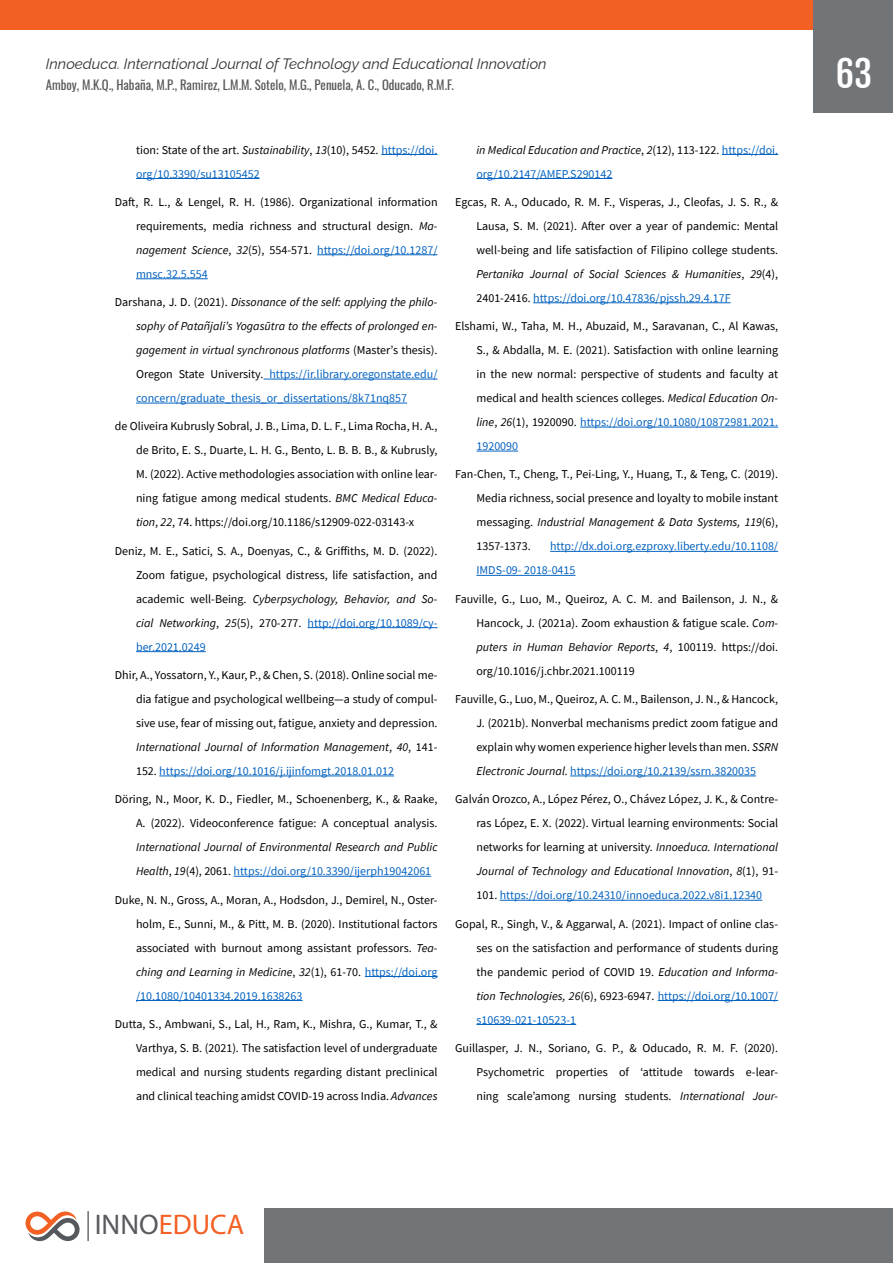
<style>
.page{position:relative;width:893px;height:1263px;background:#fff}
.page>*{position:absolute;margin:0;border:0;box-sizing:border-box;transform-origin:0 0}
.t1{font:36px "Fjalla One";color:#fff}
.t2{font:28.5px "Myriad Pro";color:#f26024}
.t3{font:italic 15px "Raleway";color:#333}
.t4{font:12.75px "Oswald";color:#57585a}
.REFERENCIAS{font:12px/24px "Source Sans Pro";color:#000;text-align:justify}
.REFERENCIAS-2{font:italic 12px/24px "Source Sans Pro";color:#000;text-align:justify}
.REFERENCIAS-3{font:12px/24px "Source Sans Pro";color:#0563c1}
.s1{color:#000}
.s2{font-style:italic;color:#000}
.s3{font-style:italic}
.s4{color:#0563c1}
.s5{font-style:normal}
.s6{font-style:normal;color:#0563c1}
.s7{color:#585a5e}
</style>
<div class="page">
<div style="left:0;top:0;width:893px;height:30px;background:#f26024"></div>
<hr style="left:0;top:0;width:1px;height:112px;background:#727578">
<div style="left:814px;top:0;width:79px;height:112px;background:#727578"></div>
<div style="left:264px;top:1209px;width:629px;height:54px;background:#727578"></div>
<img style="left:87px;top:1211px;width:2px;height:30px">
<svg style="left:26px;top:1211px;width:54px;height:30px"></svg>
<hr style="left:381px;top:154px;width:57px;height:1px;background:#0563c1">
<hr style="left:136px;top:178px;width:124px;height:1px;background:#0563c1">
<hr style="left:317px;top:254px;width:121px;height:1px;background:#0563c1">
<hr style="left:136px;top:278px;width:72px;height:1px;background:#0563c1">
<hr style="left:263px;top:379px;width:175px;height:1px;background:#0563c1">
<hr style="left:136px;top:403px;width:271px;height:1px;background:#0563c1">
<hr style="left:308px;top:627px;width:130px;height:1px;background:#0563c1">
<hr style="left:136px;top:651px;width:70px;height:1px;background:#0563c1">
<hr style="left:159px;top:776px;width:235px;height:1px;background:#0563c1">
<hr style="left:234px;top:876px;width:197px;height:1px;background:#0563c1">
<hr style="left:365px;top:976px;width:73px;height:1px;background:#0563c1">
<hr style="left:136px;top:1000px;width:166px;height:1px;background:#0563c1">
<hr style="left:722px;top:154px;width:56px;height:1px;background:#0563c1">
<hr style="left:476px;top:178px;width:136px;height:1px;background:#0563c1">
<hr style="left:533px;top:302px;width:198px;height:1px;background:#0563c1">
<hr style="left:580px;top:427px;width:198px;height:1px;background:#0563c1">
<hr style="left:476px;top:451px;width:42px;height:1px;background:#0563c1">
<hr style="left:550px;top:551px;width:228px;height:1px;background:#0563c1">
<hr style="left:476px;top:575px;width:99px;height:1px;background:#0563c1">
<hr style="left:570px;top:776px;width:186px;height:1px;background:#0563c1">
<hr style="left:500px;top:900px;width:262px;height:1px;background:#0563c1">
<hr style="left:658px;top:1000px;width:120px;height:1px;background:#0563c1">
<hr style="left:476px;top:1024px;width:100px;height:1px;background:#0563c1">
<p class="t3" style="left:46px;top:51px;width:502px">Innoeduca. International Journal of Technology and Educational Innovation</p>
<p class="t4" style="left:46px;top:74px;width:409px">Amboy, M.K.Q., Habaña, M.P., Ramirez, L.M.M. Sotelo, M.G., Penuela, A. C., Oducado, R.M.F.</p>
<p class="REFERENCIAS-3" style="left:136px;top:138px;width:303px"><span class="s1">tion: State of the art.</span> <span class="s2">Sustainability</span><span class="s1">,</span> <span class="s2">13</span><span class="s1">(10), 5452.</span> https://doi. org/10.3390/su13105452</p>
<p class="REFERENCIAS" style="left:136px;top:190px;width:303px;text-indent:-21px">Daft, R. L., &amp; Lengel, R. H. (1986). Organizational information requirements, media richness and structural design. <span class="s3">Ma&shy;nagement Science</span>, <span class="s3">32</span>(5), 554-571. <span class="s4">https://doi.org/10.1287/ mnsc.32.5.554</span></p>
<p class="REFERENCIAS-2" style="left:136px;top:290px;width:303px;text-indent:-21px"><span class="s5">Darshana, J. D. (2021).</span> Dissonance of the self: applying the philo&shy;sophy of Patañjali’s Yogasūtra to the effects of prolonged en&shy;gagement in virtual synchronous platforms <span class="s5">(Master’s thesis).<br>Oregon State University.</span> <span class="s6">https://ir.library.oregonstate.edu/ concern/graduate_thesis_or_dissertations/8k71nq857</span></p>
<p class="REFERENCIAS" style="left:136px;top:414px;width:303px;text-indent:-21px">de Oliveira Kubrusly Sobral, J. B., Lima, D. L. F., Lima Rocha, H. A., de Brito, E. S., Duarte, L. H. G., Bento, L. B. B. B., &amp; Kubrusly, M. (2022). Active methodologies association with online lear&shy;ning fatigue among medical students. <span class="s3">BMC Medical Educa&shy;tion</span>, <span class="s3">22</span>, 74. https://doi.org/10.1186/s12909-022-03143-x</p>
<p class="REFERENCIAS" style="left:136px;top:539px;width:303px;text-indent:-21px">Deniz, M. E., Satici, S. A., Doenyas, C., &amp; Griffiths, M. D. (2022).<br>Zoom fatigue, psychological distress, life satisfaction, and academic well-Being. <span class="s3">Cyberpsychology, Behavior, and So&shy;cial Networking</span>, <span class="s3">25</span>(5), 270-277. <span class="s4">http://doi.org/10.1089/cy&shy;ber.2021.0249</span></p>
<p class="REFERENCIAS" style="left:136px;top:663px;width:303px;text-indent:-21px">Dhir, A., Yossatorn, Y., Kaur, P., &amp; Chen, S. (2018). Online social me&shy;dia fatigue and psychological wellbeing—a study of compul&shy;sive use, fear of missing out, fatigue, anxiety and depression.<br><span class="s3">International Journal of Information Management</span>, <span class="s3">40</span>, 141- 152. <span class="s4">https://doi.org/10.1016/j.ijinfomgt.2018.01.012</span></p>
<p class="REFERENCIAS" style="left:136px;top:787px;width:303px;text-indent:-21px">Döring, N., Moor, K. D., Fiedler, M., Schoenenberg, K., &amp; Raake, A. (2022). Videoconference fatigue: A conceptual analysis.<br><span class="s3">International Journal of Environmental Research and Public Health</span>, <span class="s3">19</span>(4), 2061. <span class="s4">https://doi.org/10.3390/ijerph19042061</span></p>
<p class="REFERENCIAS" style="left:136px;top:887px;width:303px;text-indent:-21px">Duke, N. N., Gross, A., Moran, A., Hodsdon, J., Demirel, N., Oster&shy;holm, E., Sunni, M., &amp; Pitt, M. B. (2020). Institutional factors associated with burnout among assistant professors. <span class="s3">Tea&shy;ching and Learning in Medicine</span>, <span class="s3">32</span>(1), 61-70. <span class="s4">https://doi.org /10.1080/10401334.2019.1638263</span></p>
<p class="REFERENCIAS" style="left:136px;top:1012px;width:303px;text-indent:-21px">Dutta, S., Ambwani, S., Lal, H., Ram, K., Mishra, G., Kumar, T., &amp; Varthya, S. B. (2021). The satisfaction level of undergraduate medical and nursing students regarding distant preclinical and clinical teaching amidst COVID-19 across India. <span class="s3">Advances</span></p>
<p class="REFERENCIAS-3" style="left:476px;top:138px;width:303px"><span class="s2">in Medical Education and Practice</span><span class="s1">,</span> <span class="s2">2</span><span class="s1">(12), 113-122.</span> https://doi. org/10.2147/AMEP.S290142</p>
<p class="REFERENCIAS" style="left:476px;top:190px;width:303px;text-indent:-21px">Egcas, R. A., Oducado, R. M. F., Visperas, J., Cleofas, J. S. R., &amp; Lausa, S. M. (2021). After over a year of pandemic: Mental well-being and life satisfaction of Filipino college students.<br><span class="s3">Pertanika Journal of Social Sciences &amp; Humanities</span>, <span class="s3">29</span>(4), 2401-2416. <span class="s4">https://doi.org/10.47836/pjssh.29.4.17F</span></p>
<p class="REFERENCIAS" style="left:476px;top:314px;width:303px;text-indent:-21px">Elshami, W., Taha, M. H., Abuzaid, M., Saravanan, C., Al Kawas, S., &amp; Abdalla, M. E. (2021). Satisfaction with online learning in the new normal: perspective of students and faculty at medical and health sciences colleges. <span class="s3">Medical Education On&shy;line</span>, <span class="s3">26</span>(1), 1920090. <span class="s4">https://doi.org/10.1080/10872981.2021.<br>1920090</span></p>
<p class="REFERENCIAS" style="left:476px;top:462px;width:303px;text-indent:-21px">Fan-Chen, T., Cheng, T., Pei-Ling, Y., Huang, T., &amp; Teng, C. (2019).<br>Media richness, social presence and loyalty to mobile instant messaging. <span class="s3">Industrial Management &amp; Data Systems, 119</span>(6), 1357-1373.</p>
<p class="REFERENCIAS-3" style="left:476px;top:534px;width:303px;text-indent:74px">http://dx.doi.org.ezproxy.liberty.edu/10.1108/<br>IMDS-09- 2018-0415</p>
<p class="REFERENCIAS" style="left:476px;top:587px;width:303px;text-indent:-21px">Fauville, G., Luo, M., Queiroz, A. C. M. and Bailenson, J. N., &amp; Hancock, J. (2021a). Zoom exhaustion &amp; fatigue scale. <span class="s3">Com&shy;puters in Human Behavior Reports</span>, <span class="s3">4</span>, 100119. https://doi. org/10.1016/j.chbr.2021.100119</p>
<p class="REFERENCIAS" style="left:476px;top:687px;width:303px;text-indent:-21px">Fauville, G., Luo, M., Queiroz, A. C. M., Bailenson, J. N., &amp; Hancock, J. (2021b). Nonverbal mechanisms predict zoom fatigue and explain why women experience higher levels than men. <span class="s3">SSRN Electronic Journal.</span> <span class="s4">https://doi.org/10.2139/ssrn.3820035</span></p>
<p class="REFERENCIAS" style="left:476px;top:787px;width:303px;text-indent:-21px">Galván Orozco, A., López Pérez, O., Chávez López, J. K., &amp; Contre&shy;ras López, E. X. (2022). Virtual learning environments: Social networks for learning at university. <span class="s3">Innoeduca. International Journal of Technology and Educational Innovation</span>, <span class="s3">8</span>(1), 91- 101. <span class="s4">https://doi.org/10.24310/innoeduca.2022.v8i1.12340</span></p>
<p class="REFERENCIAS" style="left:476px;top:911px;width:303px;text-indent:-21px">Gopal, R., Singh, V., &amp; Aggarwal, A. (2021). Impact of online clas&shy;ses on the satisfaction and performance of students during the pandemic period of COVID 19. <span class="s3">Education and Informa&shy;tion Technologies, 26</span>(6), 6923-6947. <span class="s4">https://doi.org/10.1007/ s10639-021-10523-1</span></p>
<p class="REFERENCIAS" style="left:476px;top:1036px;width:303px;text-indent:-21px">Guillasper, J. N., Soriano, G. P., &amp; Oducado, R. M. F. (2020).<br>Psychometric properties of ‘attitude towards e-lear&shy;ning scale’among nursing students. <span class="s3">International Jour-</span></p>
<h2 class="t2" style="left:95px;top:1207px;width:151px"><span class="s7">INNO</span>EDUCA</h2>
<h1 class="t1" style="left:836px;top:52px;width:38px">63</h1>
</div>
